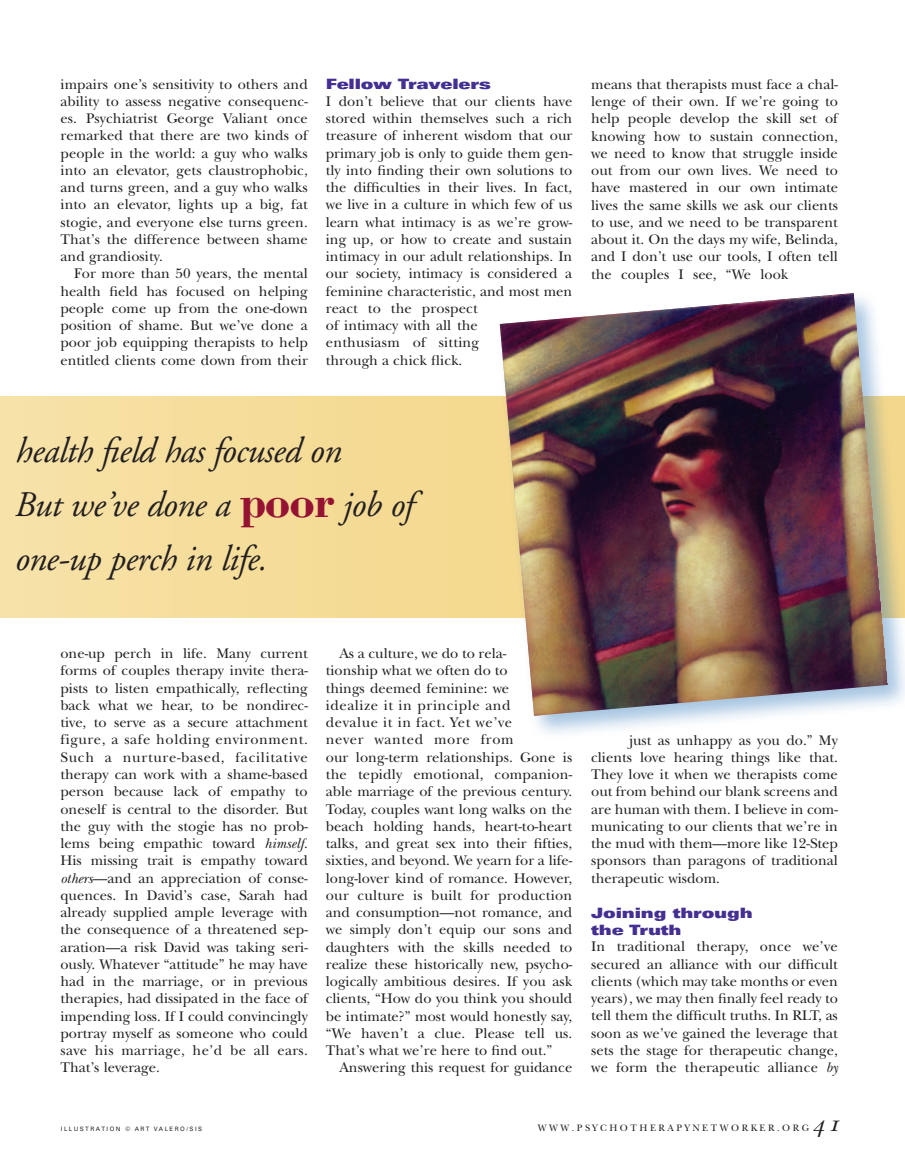
<style>
.page{position:relative;width:905px;height:1175px;background:#fff}
.page>*{position:absolute;margin:0;border:0;box-sizing:border-box;transform-origin:0 0}
.t1{font:italic 36px/54px "Adobe Garamond";letter-spacing:-.015em;color:#231f20}
.t2{font:24px "New Baskerville Italic Os F";color:#231f20}
.t3{font:14.55px/17.2px "New Baskerville";color:#231f20;text-align:justify}
.t4{font:900 expanded 14.25px/17.2px "Univers";letter-spacing:-.01em;color:#452f92}
.t5{font:9.75px "New Baskerville";letter-spacing:.26em;color:#231f20}
.t6{font:6px "Univers";letter-spacing:.25em;color:#231f20}
.s1{font-family:"Bodoni";font-weight:700;font-style:normal;font-size:48px;color:#951233}
.s2{font-style:italic}
</style>
<div class="page">
<div style="left:0;top:397px;width:904px;height:221px;background:linear-gradient(to bottom,#f5dd9b,#f5dd9b)"></div>
<div style="left:495px;top:289px;width:409px;height:452px;background:#015aaa;opacity:.35"></div>
<img style="left:500px;top:293px;width:388px;height:423px">
<p class="t3" style="left:60px;top:75px;width:249px">impairs one’s sensitivity to others and ability to assess negative consequenc&shy;es. Psychiatrist George Valiant once remarked that there are two kinds of people in the world: a guy who walks into an elevator, gets claustrophobic, and turns green, and a guy who walks into an elevator, lights up a big, fat stogie, and everyone else turns green.<br>That’s the difference between shame and grandiosity.</p>
<p class="t3" style="left:60px;top:265px;width:249px;text-indent:14px">For more than 50 years, the mental health field has focused on helping people come up from the one-down position of shame. But we’ve done a poor job equipping therapists to help entitled clients come down from their</p>
<p class="t4" style="left:326px;top:76px;width:167px">Fellow Travelers</p>
<p class="t3" style="left:326px;top:93px;width:248px;text-align:left">I don’t believe that our clients have stored within themselves such a rich treasure of inherent wisdom that our primary job is only to guide them gen&shy;tly into finding their own solutions to the difficulties in their lives. In fact, we live in a culture in which few of us learn what intimacy is as we’re grow&shy;ing up, or how to create and sustain intimacy in our adult relationships. In our society, intimacy is considered a feminine characteristic, and most men react to the prospect<br>of intimacy with all the<br>enthusiasm of sitting<br>through a chick flick.</p>
<p class="t3" style="left:591px;top:76px;width:248px">means that therapists must face a chal&shy;lenge of their own. If we’re going to help people develop the skill set of knowing how to sustain connection, we need to know that struggle inside out from our own lives. We need to have mastered in our own intimate lives the same skills we ask our clients to use, and we need to be transparent about it. On the days my wife, Belinda, and I don’t use our tools, I often tell the couples I see, “We look</p>
<h1 class="t1" style="left:15px;top:424px;width:400px">health field has focused on<br>But we’ve done a <span class="s1">poor</span> job of one-up perch in life.</h1>
<p class="t3" style="left:60px;top:645px;width:249px">one-up perch in life. Many current forms of couples therapy invite thera&shy;pists to listen empathically, reflecting back what we hear, to be nondirec&shy;tive, to serve as a secure attachment figure, a safe holding environment.<br>Such a nurture-based, facilitative therapy can work with a shame-based person because lack of empathy to oneself is central to the disorder. But the guy with the stogie has no prob&shy;lems being empathic toward <span class="s2">himself</span>.<br>His missing trait is empathy toward <span class="s2">others</span>—and an appreciation of conse&shy;quences. In David’s case, Sarah had already supplied ample leverage with the consequence of a threatened sep&shy;aration—a risk David was taking seri&shy;ously. Whatever “attitude” he may have had in the marriage, or in previous therapies, had dissipated in the face of impending loss. If I could convincingly portray myself as someone who could save his marriage, he’d be all ears.<br>That’s leverage.</p>
<p class="t3" style="left:326px;top:645px;width:248px;text-align:left;text-indent:14px">As a culture, we do to rela-<br>tionship what we often do to<br>things deemed feminine: we<br>idealize it in principle and<br>devalue it in fact. Yet we’ve<br>never wanted more from<br>our long-term relationships. Gone is the tepidly emotional, companion&shy;able marriage of the previous century.<br>Today, couples want long walks on the beach holding hands, heart-to-heart talks, and great sex into their fifties, sixties, and beyond. We yearn for a life&shy;long-lover kind of romance. However, our culture is built for production and consumption—not romance, and we simply don’t equip our sons and daughters with the skills needed to realize these historically new, psycho&shy;logically ambitious desires. If you ask clients, “How do you think you should be intimate?” most would honestly say, “We haven’t a clue. Please tell us.<br>That’s what we’re here to find out.”</p>
<p class="t3" style="left:339px;top:1059px;width:234px">Answering this request for guidance</p>
<p class="t3" style="left:591px;top:731px;width:249px;text-indent:38px">just as unhappy as you do.” My clients love hearing things like that.<br>They love it when we therapists come out from behind our blank screens and are human with them. I believe in com&shy;municating to our clients that we’re in the mud with them—more like 12-Step sponsors than paragons of traditional therapeutic wisdom.</p>
<p class="t4" style="left:591px;top:904px;width:163px">Joining through the Truth</p>
<p class="t3" style="left:591px;top:938px;width:248px">In traditional therapy, once we’ve secured an alliance with our difficult clients (which may take months or even years), we may then finally feel ready to tell them the difficult truths. In RLT, as soon as we’ve gained the leverage that sets the stage for therapeutic change, we form the therapeutic alliance <span class="s2">by</span></p>
<p class="t6" style="left:61px;top:1125px;width:142px">ILLUSTRATI ON © ART VALERO/S IS</p>
<p class="t5" style="left:538px;top:1122px;width:12px">www</p>
<p class="t5" style="left:571px;top:1122px;width:230px">.psychot her apyn etw ork er .org</p>
<h2 class="t2" style="left:811px;top:1109px;width:30px">41</h2>
</div>
